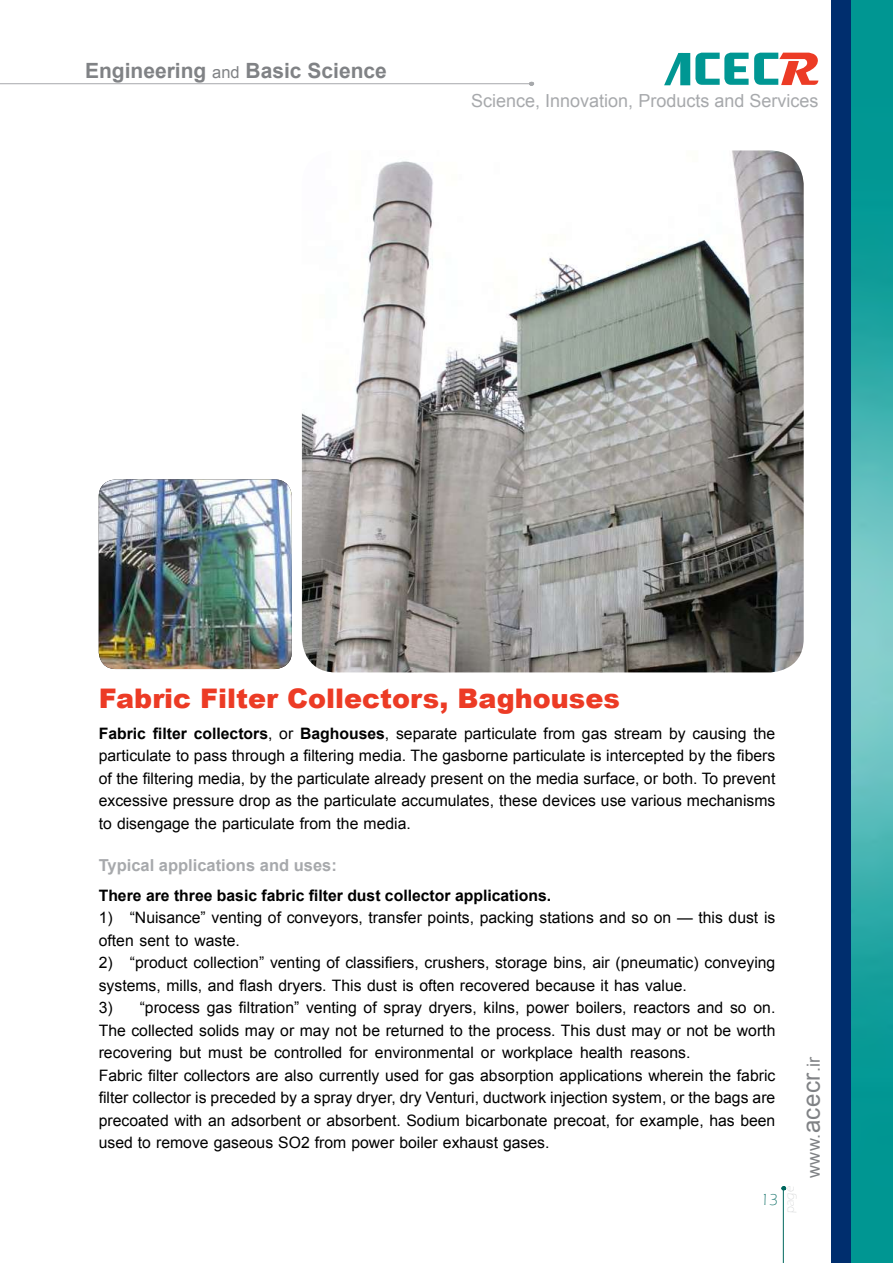
<style>
.page{position:relative;width:893px;height:1263px;background:#fff}
.page>*{position:absolute;margin:0;border:0;box-sizing:border-box;transform-origin:0 0}
.t1{font:900 27px "Arial";color:#ec3b25}
.t2{font:700 21px "Arial";color:#808285}
.t3{font:18px "Arial";color:#a7a9ac}
.t4{font:18px "Arial";color:#808285}
.t5{font:700 16.5px "Arial";color:#a7a9ac}
.t6{font:300 16.5px "Eras ITC";color:#00675e}
.t7{font:15.75px/22.5px "Arial";color:#000}
.t8{font:700 15.75px "Arial";color:#000}
.t9{font:300 12.45px "Eras ITC";color:#d1d3d4}
.s1{font-weight:400;font-size:16.5px}
.s2{font-weight:700}
.s3{font-size:24px}
</style>
<div class="page">
<div style="left:832px;top:0;width:35px;height:1263px;background:#002e6e"></div>
<div style="left:680px;top:53px;width:10px;height:32px;background:#009793"></div>
<svg style="left:664px;top:53px;width:17px;height:32px"></svg>
<svg style="left:695px;top:53px;width:124px;height:32px"></svg>
<svg style="left:781px;top:1186px;width:4px;height:4px"></svg>
<hr style="left:783px;top:1188px;width:1px;height:75px;background:#00675e">
<hr style="left:0;top:83px;width:531px;height:1px;background:#a7a9ac">
<img style="left:851px;top:0;width:42px;height:1263px">
<img style="left:99px;top:479px;width:193px;height:190px">
<img style="left:302px;top:150px;width:502px;height:522px">
<h2 class="t2" style="left:85px;top:57px;width:303px">Engineering <span class="s1">and</span> Basic Science</h2>
<p class="t3" style="left:471px;top:89px;width:349px">Science, Innovation, Products and Services</p>
<h1 class="t1" style="left:99px;top:679px;width:523px">Fabric Filter Collectors, Baghouses</h1>
<p class="t7" style="left:99px;top:722px;width:678px;text-align:justify"><span class="s2">Fabric filter collectors</span>, or <span class="s2">Baghouses</span>, separate particulate from gas stream by causing the particulate to pass through a filtering media. The gasborne particulate is intercepted by the fibers of the filtering media, by the particulate already present on the media surface, or both. To prevent excessive pressure drop as the particulate accumulates, these devices use various mechanisms to disengage the particulate from the media.</p>
<p class="t5" style="left:99px;top:854px;width:240px">Typical applications and uses:</p>
<p class="t8" style="left:99px;top:884px;width:454px">There are three basic fabric filter dust collector applications.</p>
<p class="t7" style="left:99px;top:906px;width:678px">1) “Nuisance” venting of conveyors, transfer points, packing stations and so on — this dust is often sent to waste.</p>
<p class="t7" style="left:99px;top:951px;width:678px">2) “product collection” venting of classifiers, crushers, storage bins, air (pneumatic) conveying systems, mills, and flash dryers. This dust is often recovered because it has value.</p>
<p class="t7" style="left:99px;top:996px;width:678px">3) “process gas filtration” venting of spray dryers, kilns, power boilers, reactors and so on.<br>The collected solids may or may not be returned to the process. This dust may or not be worth recovering but must be controlled for environmental or workplace health reasons.<br>Fabric filter collectors are also currently used for gas absorption applications wherein the fabric filter collector is preceded by a spray dryer, dry Venturi, ductwork injection system, or the bags are precoated with an adsorbent or absorbent. Sodium bicarbonate precoat, for example, has been used to remove gaseous SO2 from power boiler exhaust gases.</p>
<p class="t6" style="left:760px;top:1190px;width:19px">13</p>
<p class="t9" style="left:783px;top:1213px;width:28px;rotate:-90deg">page</p>
<p class="t4" style="left:801px;top:1178px;width:123px;rotate:-90deg">www.<span class="s3">acecr</span>.ir</p>
</div>
